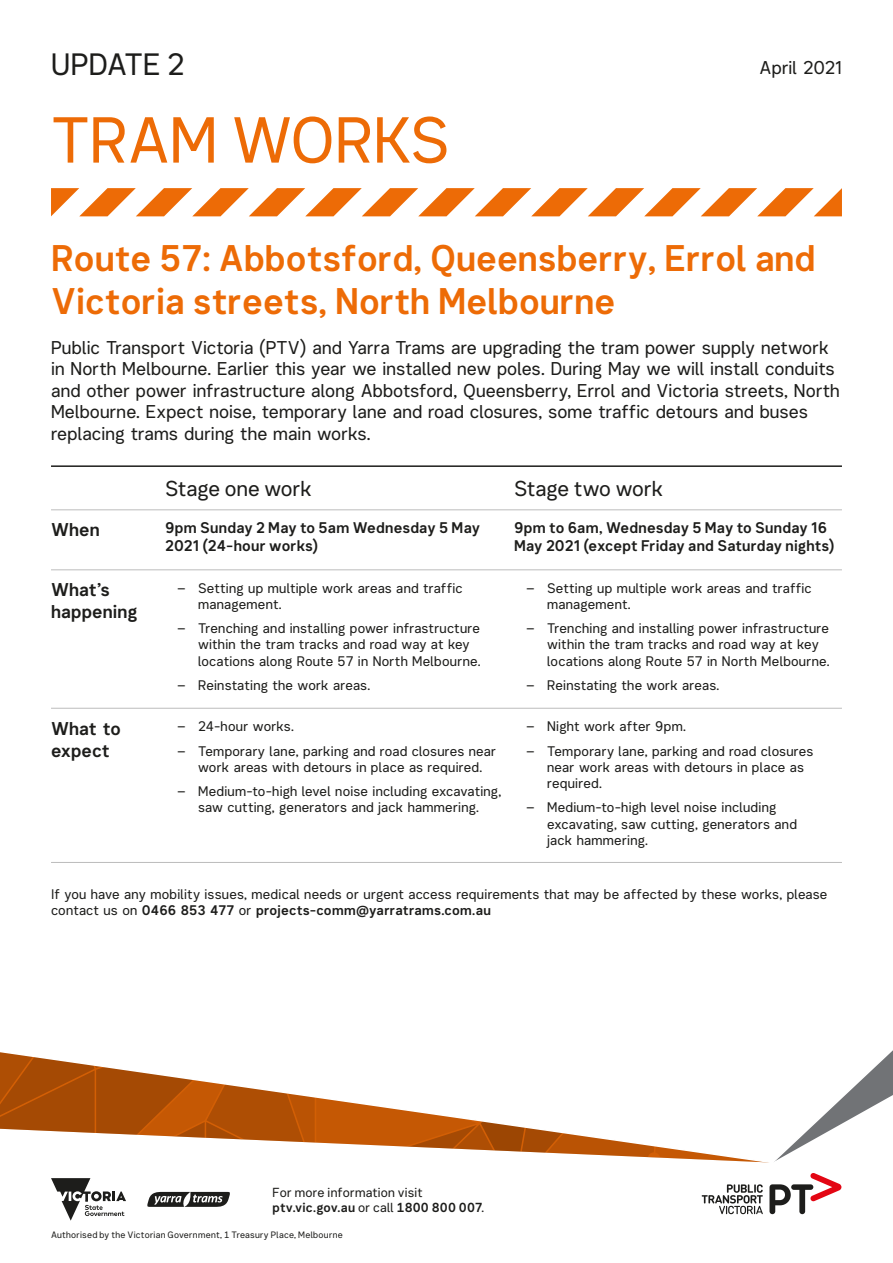
<style>
.page{position:relative;width:893px;height:1263px;background:#fff}
.page>*{position:absolute;margin:0;border:0;box-sizing:border-box;transform-origin:0 0}
.t1{font:63px "Network Sans";letter-spacing:-.005em;color:#ed6b06}
.t2{font:700 36px/43.2px "Network Sans";color:#ed6b06}
.t3{font:30px "Network Sans";letter-spacing:-.005em;color:#1d1d1b}
.t4{font:21px "Network Sans";letter-spacing:-.01em;color:#1d1d1b}
.t5{font:18px/21.6px "Network Sans";color:#1d1d1b}
.t6{font:700 18px/21.6px "Network Sans";letter-spacing:.005em;color:#1d1d1b}
.t7{font:700 15px/18px "Network Sans";letter-spacing:.01em;color:#1d1d1b}
.t8{font:13.5px/16.2px "Network Sans";letter-spacing:.015em;color:#1d1d1b}
.t9{font:12.75px/14.4px "Network Sans";letter-spacing:.015em;color:#1d1d1b}
.t10{font:9px "Network Sans";letter-spacing:.03em;color:#1d1d1b}
.s1{font-weight:700}
</style>
<div class="page">
<svg style="left:0;top:1050px;width:893px;height:113px"></svg>
<svg style="left:769px;top:1173px;width:72px;height:41px"></svg>
<svg style="left:702px;top:1184px;width:61px;height:30px"></svg>
<svg style="left:147px;top:1192px;width:83px;height:15px"></svg>
<svg style="left:51px;top:1178px;width:75px;height:42px"></svg>
<svg style="left:51px;top:188px;width:791px;height:28px"></svg>
<hr style="left:51px;top:465px;width:791px;height:2px;background:#1d1d1b">
<hr style="left:51px;top:509px;width:791px;height:1px;background:#bcbcbc">
<hr style="left:51px;top:569px;width:791px;height:1px;background:#bcbcbc">
<hr style="left:51px;top:708px;width:791px;height:1px;background:#bcbcbc">
<hr style="left:51px;top:862px;width:791px;height:1px;background:#bcbcbc">
<h3 class="t3" style="left:51px;top:39px;width:135px">UPDATE 2</h3>
<h3 class="t5" style="left:760px;top:56px;width:84px">April 2021</h3>
<h1 class="t1" style="left:51px;top:86px;width:400px">TRAM WORKS</h1>
<h2 class="t2" style="left:51px;top:234px;width:766px">Route 57: Abbotsford, Queensberry, Errol and<br>Victoria streets, North Melbourne</h2>
<p class="t5" style="left:51px;top:335px;width:790px">Public Transport Victoria (PTV) and Yarra Trams are upgrading the tram power supply network in North Melbourne. Earlier this year we installed new poles. During May we will install conduits and other power infrastructure along Abbotsford, Queensberry, Errol and Victoria streets, North Melbourne. Expect noise, temporary lane and road closures, some traffic detours and buses replacing trams during the main works.</p>
<h3 class="t6" style="left:51px;top:518px;width:50px">When</h3>
<h3 class="t6" style="left:51px;top:578px;width:88px">What’s happening</h3>
<h3 class="t6" style="left:51px;top:717px;width:71px">What to expect</h3>
<h3 class="t4" style="left:165px;top:470px;width:148px">Stage one work</h3>
<h3 class="t4" style="left:514px;top:470px;width:151px">Stage two work</h3>
<p class="t7" style="left:165px;top:518px;width:316px">9pm Sunday 2 May to 5am Wednesday 5 May<br>2021 (24-hour works)</p>
<p class="t7" style="left:514px;top:518px;width:322px">9pm to 6am, Wednesday 5 May to Sunday 16<br>May 2021 (except Friday and Saturday nights)</p>
<p class="t8" style="left:198px;top:579px;width:266px;text-indent:-21px">– Setting up multiple work areas and traffic management.</p>
<p class="t8" style="left:198px;top:619px;width:284px;text-indent:-21px">– Trenching and installing power infrastructure within the tram tracks and road way at key locations along Route 57 in North Melbourne.</p>
<p class="t8" style="left:177px;top:676px;width:195px">– Reinstating the work areas.</p>
<p class="t8" style="left:547px;top:579px;width:266px;text-indent:-21px">– Setting up multiple work areas and traffic management.</p>
<p class="t8" style="left:547px;top:619px;width:284px;text-indent:-21px">– Trenching and installing power infrastructure within the tram tracks and road way at key locations along Route 57 in North Melbourne.</p>
<p class="t8" style="left:526px;top:676px;width:195px">– Reinstating the work areas.</p>
<p class="t8" style="left:177px;top:718px;width:118px">– 24-hour works.</p>
<p class="t8" style="left:177px;top:742px;width:321px;text-align:center">– Temporary lane, parking and road closures near work areas with detours in place as required.</p>
<p class="t8" style="left:177px;top:783px;width:326px;text-align:center">– Medium-to-high level noise including excavating, saw cutting, generators and jack hammering.</p>
<p class="t8" style="left:526px;top:718px;width:161px">– Night work after 9pm.</p>
<p class="t8" style="left:547px;top:742px;width:268px;text-indent:-21px">– Temporary lane, parking and road closures near work areas with detours in place as required.</p>
<p class="t8" style="left:547px;top:799px;width:251px;text-indent:-21px">– Medium-to-high level noise including excavating, saw cutting, generators and jack hammering.</p>
<p class="t8" style="left:51px;top:885px;width:778px">If you have any mobility issues, medical needs or urgent access requirements that may be affected by these works, please contact us on <span class="s1">0466 853 477</span> or <span class="s1">projects-comm@yarratrams.com.au</span></p>
<p class="t9" style="left:273px;top:1185px;width:213px">For more information visit <span class="s1">ptv.vic.gov.au</span> or call <span class="s1">1800 800 007</span>.</p>
<p class="t10" style="left:51px;top:1227px;width:293px">Authorised by the Victorian Government, 1 Treasury Place, Melbourne</p>
</div>
